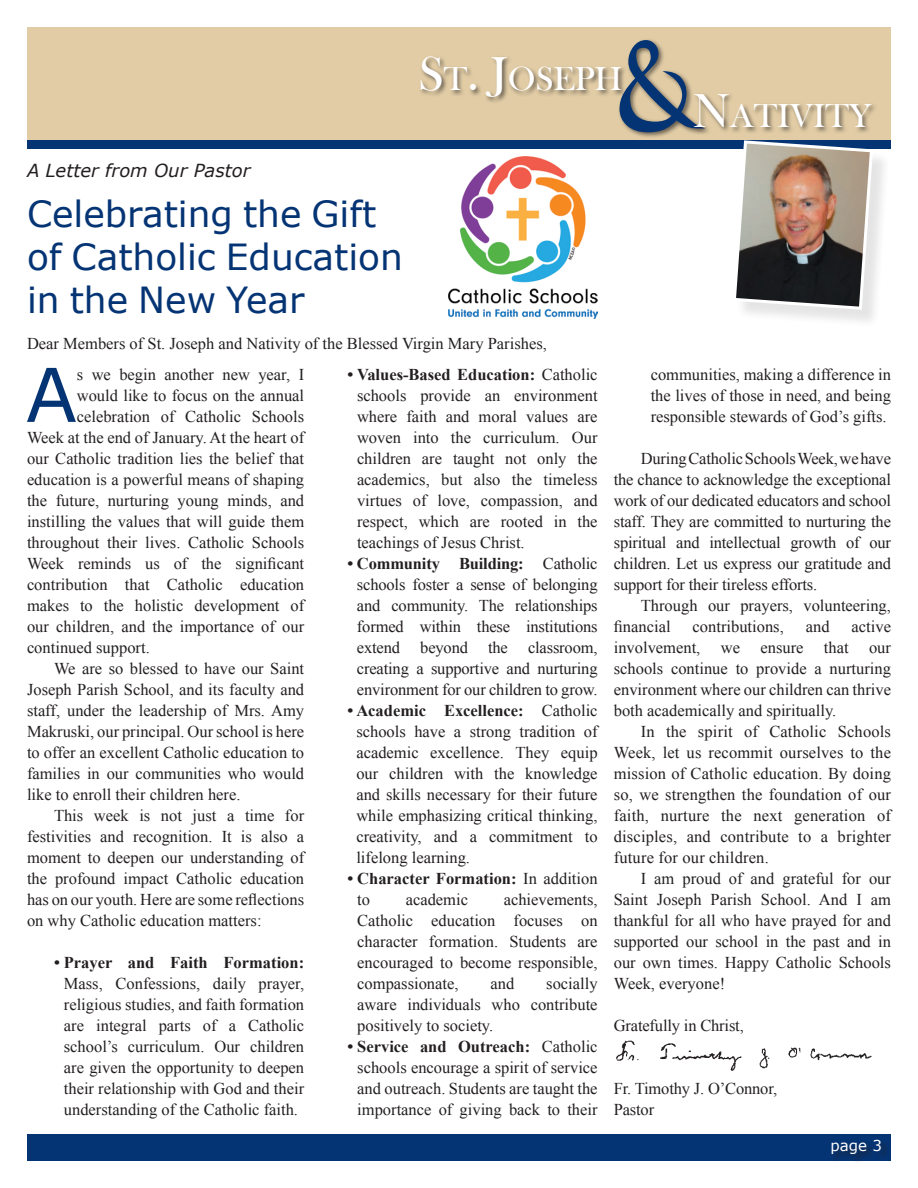
<style>
.page{position:relative;width:918px;height:1188px;background:#fff}
.page>*{position:absolute;margin:0;border:0;box-sizing:border-box;transform-origin:0 0}
.t1{font:115.95px "Black Chancery";color:#053474}
.Single_Drop{font:74.25px "Verdana";color:#053474}
.t2{font:36px/43.2px "Verdana";color:#053474}
.t3{font:34.2px "Bask Old Face";color:#fff}
.t4{font:italic 18px "Verdana";color:#231f20}
.Body{font:16.5px/21px "Times New Roman";color:#231f20;text-align:justify}
.Single_Drop-2{font:16.5px "Times New Roman";color:#231f20}
.Body-2{font:700 16.5px/21px "Times New Roman";color:#231f20}
.t5{font:15px "Verdana";color:#fff}
.s1{font-size:48.9px}
.s2{font-weight:700}
.s3{font-weight:400}
</style>
<div class="page">
<div style="left:27px;top:27px;width:864px;height:117px;background:#e1cca5"></div>
<div style="left:27px;top:140px;width:864px;height:8px;background:#053474"></div>
<div style="left:27px;top:1134px;width:864px;height:27px;background:#053474"></div>
<div style="left:832px;top:1140px;width:58px;height:23px;background:#231f20;opacity:.65"></div>
<div style="left:617px;top:38px;width:94px;height:101px;background:#231f20;opacity:.65"></div>
<div style="left:693px;top:93px;width:185px;height:41px;background:#231f20;opacity:.65"></div>
<div style="left:419px;top:55px;width:209px;height:49px;background:#231f20;opacity:.65"></div>
<img style="left:616px;top:1040px;width:256px;height:31px">
<div style="left:736px;top:143px;width:155px;height:185px;background:#231f20;opacity:.12"></div>
<img style="left:731px;top:140px;width:144px;height:171px">
<img style="left:449px;top:157px;width:149px;height:162px">
<p class="t4" style="left:27px;top:159px;width:225px">A Letter from Our Pastor</p>
<p class="t2" style="left:27px;top:193px;width:351px">Celebrating the Gift</p>
<p class="t2" style="left:27px;top:236px;width:377px">of Catholic Education in the New Year</p>
<p class="t1" style="left:617px;top:20px;width:77px">&amp;</p>
<p class="t3" style="left:418px;top:60px;width:205px"><span class="s1">S</span>T<span class="s1">. J</span>OSEPH</p>
<p class="t3" style="left:693px;top:97px;width:180px"><span class="s1">N</span>ATIVITY</p>
<p class="Body" style="left:27px;top:333px;width:521px">Dear Members of St. Joseph and Nativity of the Blessed Virgin Mary Parishes,</p>
<p class="Single_Drop" style="left:26px;top:348px;width:52px">A</p>
<p class="Single_Drop-2" style="left:77px;top:363px;width:229px">s we begin another new year, I</p>
<p class="Single_Drop-2" style="left:77px;top:384px;width:229px">would like to focus on the annual</p>
<p class="Single_Drop-2" style="left:77px;top:405px;width:229px">celebration of Catholic Schools</p>
<p class="Single_Drop-2" style="left:27px;top:426px;width:279px">Week at the end of January. At the heart of</p>
<p class="Single_Drop-2" style="left:27px;top:447px;width:279px">our Catholic tradition lies the belief that</p>
<p class="Single_Drop-2" style="left:27px;top:468px;width:279px">education is a powerful means of shaping</p>
<p class="Single_Drop-2" style="left:27px;top:489px;width:279px">the future, nurturing young minds, and</p>
<p class="Single_Drop-2" style="left:27px;top:510px;width:279px">instilling the values that will guide them</p>
<p class="Single_Drop-2" style="left:27px;top:531px;width:279px">throughout their lives. Catholic Schools</p>
<p class="Single_Drop-2" style="left:27px;top:552px;width:279px">Week reminds us of the significant</p>
<p class="Single_Drop-2" style="left:27px;top:573px;width:279px">contribution that Catholic education</p>
<p class="Single_Drop-2" style="left:27px;top:594px;width:279px">makes to the holistic development of</p>
<p class="Single_Drop-2" style="left:27px;top:615px;width:279px">our children, and the importance of our</p>
<p class="Single_Drop-2" style="left:27px;top:636px;width:124px">continued support.</p>
<p class="Body" style="left:27px;top:658px;width:279px;text-indent:27px">We are so blessed to have our Saint Joseph Parish School, and its faculty and staff, under the leadership of Mrs. Amy Makruski, our principal. Our school is here to offer an excellent Catholic education to families in our communities who would like to enroll their children here.</p>
<p class="Body" style="left:27px;top:805px;width:279px;text-indent:27px">This week is not just a time for festivities and recognition. It is also a moment to deepen our understanding of the profound impact Catholic education has on our youth. Here are some reflections on why Catholic education matters:</p>
<p class="Body" style="left:64px;top:952px;width:242px;text-indent:-10px"><span class="s2">• Prayer and Faith Formation:<br></span>Mass, Confessions, daily prayer, religious studies, and faith formation are integral parts of a Catholic school’s curriculum. Our children are given the opportunity to deepen their relationship with God and their understanding of the Catholic faith.</p>
<p class="Body" style="left:357px;top:363px;width:242px;text-indent:-10px"><span class="s2">• Values-Based Education:</span> Catholic schools provide an environment where faith and moral values are woven into the curriculum. Our children are taught not only the academics, but also the timeless virtues of love, compassion, and respect, which are rooted in the teachings of Jesus Christ.</p>
<p class="Body" style="left:347px;top:552px;width:252px;text-align:center"><span class="s2">• Community Building:</span> Catholic schools foster a sense of belonging and community. The relationships formed within these institutions extend beyond the classroom, creating a supportive and nurturing environment for our children to grow.</p>
<p class="Body" style="left:356px;top:699px;width:243px;text-indent:-9px"><span class="s2">• Academic Excellence:</span> Catholic schools have a strong tradition of academic excellence. They equip our children with the knowledge and skills necessary for their future while emphasizing critical thinking, creativity, and a commitment to lifelong learning.</p>
<p class="Body-2" style="left:357px;top:867px;width:242px;text-indent:-10px">• Character Formation: <span class="s3">In addition to</span></p>
<p class="Body" style="left:357px;top:888px;width:242px;text-indent:146px">achievements, Catholic education focuses on character formation. Students are encouraged to become responsible, compassionate,</p>
<p class="Body" style="left:406px;top:888px;width:64px">academic</p>
<p class="Body" style="left:357px;top:972px;width:242px;text-indent:189px">socially aware individuals who contribute positively to society.</p>
<p class="Body" style="left:347px;top:1035px;width:252px;text-align:center"><span class="s2">• Service and Outreach:</span> Catholic schools encourage a spirit of service and outreach. Students are taught the importance of giving back to their</p>
<p class="Body" style="left:491px;top:972px;width:25px">and</p>
<p class="Body" style="left:651px;top:364px;width:242px">communities, making a difference in the lives of those in need, and being responsible stewards of God’s gifts.</p>
<p class="Body" style="left:614px;top:448px;width:279px;text-indent:27px">During Catholic Schools Week, we have the chance to acknowledge the exceptional work of our dedicated educators and school staff. They are committed to nurturing the spiritual and intellectual growth of our children. Let us express our gratitude and support for their tireless efforts.</p>
<p class="Body" style="left:614px;top:595px;width:279px;text-indent:27px">Through our prayers, volunteering, financial</p>
<p class="Body" style="left:614px;top:616px;width:279px;text-indent:238px">active involvement, we ensure that our schools continue to provide a nurturing environment where our children can thrive both academically and spiritually.</p>
<p class="Body" style="left:614px;top:721px;width:279px;text-indent:27px">In the spirit of Catholic Schools Week, let us recommit ourselves to the mission of Catholic education. By doing so, we strengthen the foundation of our faith, nurture the next generation of disciples, and contribute to a brighter future for our children.</p>
<p class="Body" style="left:614px;top:868px;width:279px;text-indent:27px">I am proud of and grateful for our Saint Joseph Parish School. And I am thankful for all who have prayed for and supported our school in the past and in our own times. Happy Catholic Schools Week, everyone!</p>
<p class="Body" style="left:614px;top:1015px;width:132px">Gratefully in Christ,</p>
<p class="Body" style="left:693px;top:616px;width:93px">contributions,</p>
<p class="Body" style="left:806px;top:616px;width:25px">and</p>
<p class="Body" style="left:614px;top:1078px;width:165px">Fr. Timothy J. O’Connor,<br>Pastor</p>
<p class="t5" style="left:831px;top:1136px;width:53px">page 3</p>
</div>
